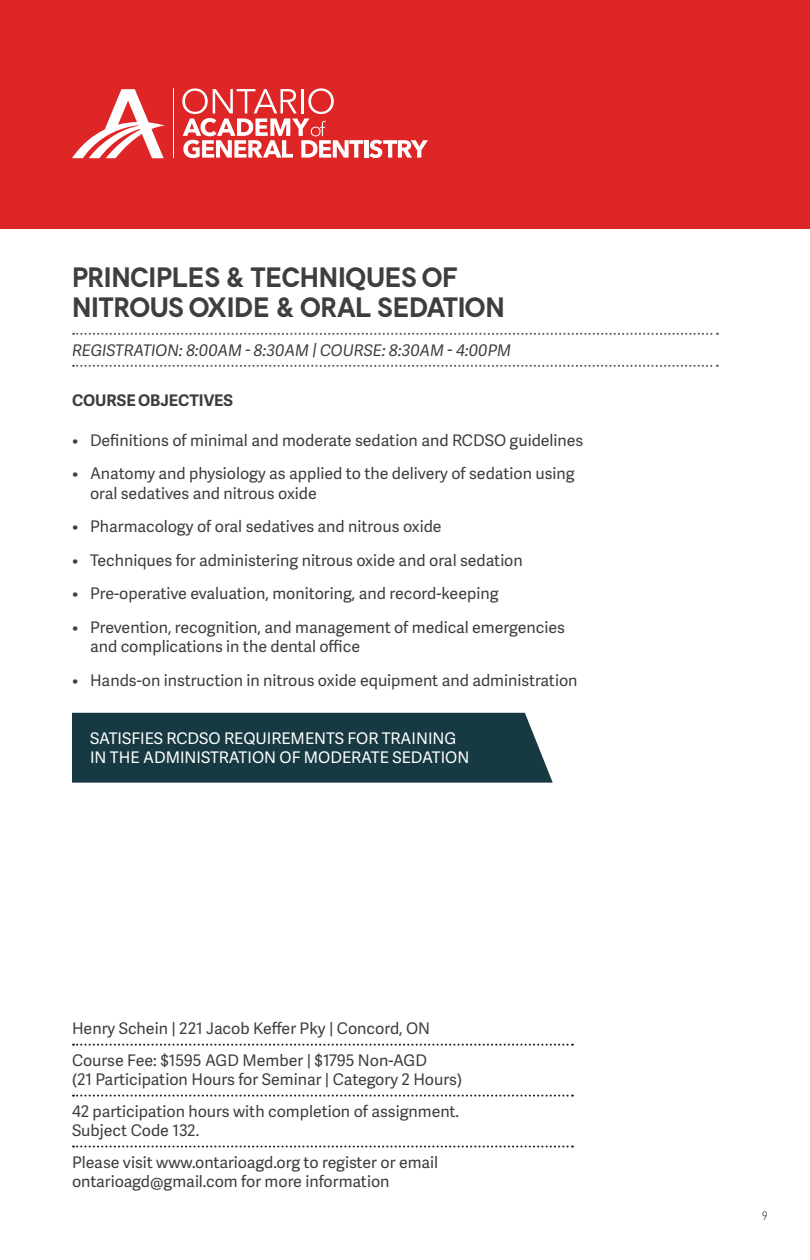
<style>
.page{position:relative;width:810px;height:1260px;background:#fff}
.page>*{position:absolute;margin:0;border:0;box-sizing:border-box;transform-origin:0 0}
.t1{font:700 28px/30px "Moderat";letter-spacing:-.025em;color:#3e3e3f}
.t2{font:16px/19.2px "Adelle Sans";color:#3e3e3f}
.t3{font:16px/19.2px "Adelle Sans";color:#fff}
.t4{font:italic 16px "Adelle Sans";color:#3e3e3f}
.t5{font:700 16px "Adelle Sans";color:#3e3e3f}
.t6{font:300 12px "DIN";color:#231f20}
</style>
<div class="page">
<div style="left:0;top:0;width:810px;height:229px;background:#df2626"></div>
<svg style="left:73px;top:1044px;width:500px;height:2px"></svg>
<svg style="left:73px;top:1095px;width:500px;height:2px"></svg>
<svg style="left:73px;top:1146px;width:500px;height:2px"></svg>
<div style="left:72px;top:713px;width:481px;height:70px;background:#173942"></div>
<svg style="left:73px;top:333px;width:645px;height:2px"></svg>
<svg style="left:73px;top:365px;width:645px;height:2px"></svg>
<hr style="left:364px;top:140px;width:4px;height:18px;background:#fff">
<svg style="left:369px;top:140px;width:59px;height:18px"></svg>
<svg style="left:72px;top:89px;width:93px;height:69px"></svg>
<hr style="left:173px;top:89px;width:1px;height:69px;background:#fff">
<svg style="left:182px;top:88px;width:181px;height:70px"></svg>
<h1 class="t1" style="left:72px;top:263px;width:434px">PRINCIPLES &amp; TECHNIQUES OF<br>NITROUS OXIDE &amp; ORAL SEDATION</h1>
<p class="t4" style="left:72px;top:339px;width:441px">REGISTRATION: 8:00AM - 8:30AM | COURSE: 8:30AM - 4:00PM</p>
<p class="t5" style="left:72px;top:388px;width:163px">COURSE OBJECTIVES</p>
<p class="t2" style="left:72px;top:430px;width:513px">• Definitions of minimal and moderate sedation and RCDSO guidelines</p>
<p class="t2" style="left:90px;top:464px;width:486px;text-indent:-18px">• Anatomy and physiology as applied to the delivery of sedation using oral sedatives and nitrous oxide</p>
<p class="t2" style="left:72px;top:516px;width:371px">• Pharmacology of oral sedatives and nitrous oxide</p>
<p class="t2" style="left:72px;top:550px;width:452px">• Techniques for administering nitrous oxide and oral sedation</p>
<p class="t2" style="left:72px;top:584px;width:428px">• Pre-operative evaluation, monitoring, and record-keeping</p>
<p class="t2" style="left:90px;top:617px;width:476px;text-indent:-18px">• Prevention, recognition, and management of medical emergencies and complications in the dental office</p>
<p class="t2" style="left:72px;top:670px;width:507px">• Hands-on instruction in nitrous oxide equipment and administration</p>
<p class="t3" style="left:90px;top:728px;width:381px">SATISFIES RCDSO REQUIREMENTS FOR TRAINING<br>IN THE ADMINISTRATION OF MODERATE SEDATION</p>
<p class="t2" style="left:72px;top:1019px;width:360px">Henry Schein | 221 Jacob Keffer Pky | Concord, ON</p>
<p class="t2" style="left:72px;top:1050px;width:392px">Course Fee: $1595 AGD Member | $1795 Non-AGD<br>(21 Participation Hours for Seminar | Category 2 Hours)</p>
<p class="t2" style="left:72px;top:1101px;width:389px">42 participation hours with completion of assignment.<br>Subject Code 132.</p>
<p class="t2" style="left:72px;top:1152px;width:368px">Please visit www.ontarioagd.org to register or email ontarioagd@gmail.com for more information</p>
<p class="t6" style="left:762px;top:1208px;width:8px">9</p>
</div>
